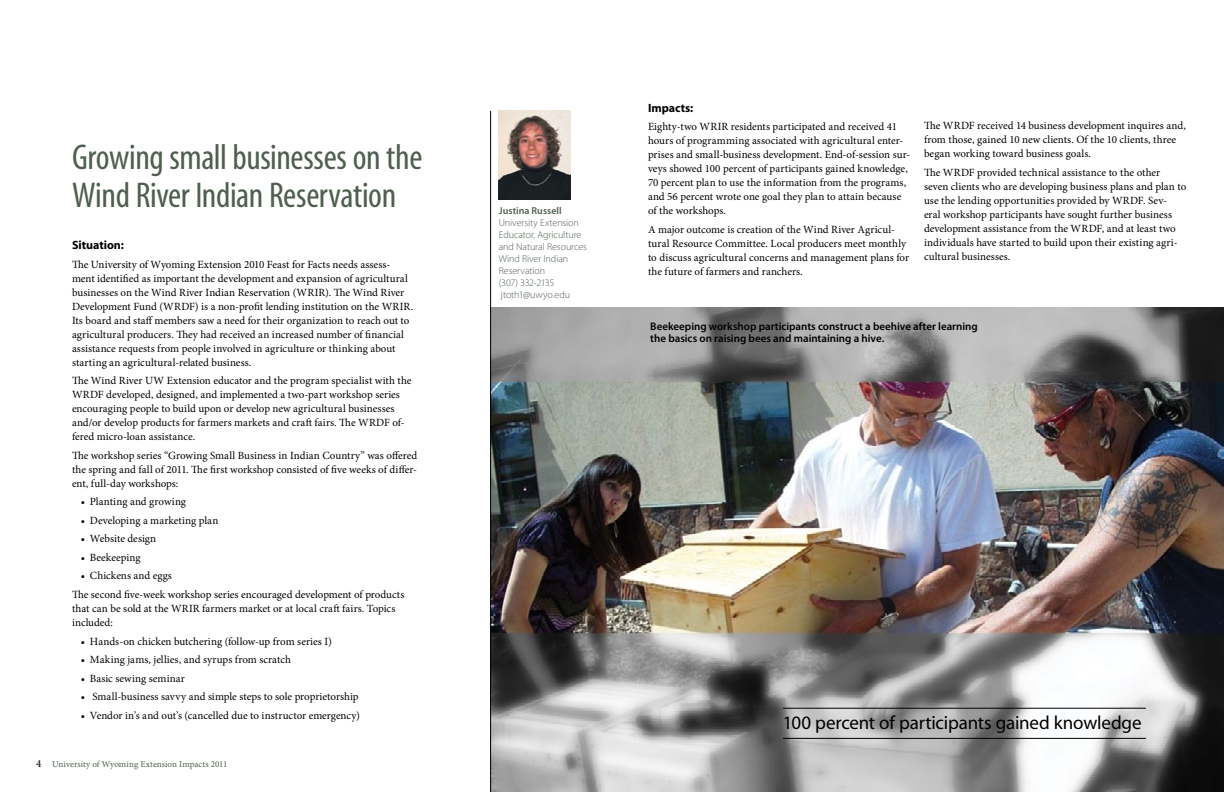
<style>
.page{position:relative;width:1224px;height:792px;background:#fff}
.page>*{position:absolute;margin:0;border:0;box-sizing:border-box;transform-origin:0 0}
.t1{font:condensed 36px/38px "Myriad";letter-spacing:-.01em;color:#4f5f4f}
.t2{font:19px "Myriad";letter-spacing:-.01em;color:#000}
.t3{font:700 12px "Myriad";color:#000}
.t4{font:11px/14px "Minion Pro";color:#000}
.t5{font:600 11px/12px "Myriad Pro";color:#000}
.t6{font:300 10px/12px "Myriad Pro";letter-spacing:-.005em;color:#4f5f4f}
.t7{font:600 10px "Myriad Pro";color:#4f5f4f}
.t8{font:9px "Minion Pro";letter-spacing:.005em;color:#4f5f4f}
.s1{font-size:11px;color:#000}
</style>
<div class="page">
<img style="left:491px;top:308px;width:733px;height:484px">
<img style="left:499px;top:110px;width:72px;height:90px">
<hr style="left:490px;top:111px;width:1px;height:681px;background:#000">
<hr style="left:783px;top:708px;width:363px;height:1px;background:#000">
<hr style="left:783px;top:738px;width:363px;height:1px;background:#000">
<h1 class="t1" style="left:72px;top:139px;width:352px">Growing small businesses on the<br>Wind River Indian Reservation</h1>
<p class="t3" style="left:72px;top:239px;width:53px">Situation:</p>
<p class="t4" style="left:72px;top:257px;width:343px">The University of Wyoming Extension 2010 Feast for Facts needs assess&shy;ment identified as important the development and expansion of agricultural businesses on the Wind River Indian Reservation (WRIR). The Wind River Development Fund (WRDF) is a non-profit lending institution on the WRIR.<br>Its board and staff members saw a need for their organization to reach out to agricultural producers. They had received an increased number of financial assistance requests from people involved in agriculture or thinking about starting an agricultural-related business.</p>
<p class="t4" style="left:72px;top:374px;width:341px">The Wind River UW Extension educator and the program specialist with the WRDF developed, designed, and implemented a two-part workshop series encouraging people to build upon or develop new agricultural businesses and/or develop products for farmers markets and craft fairs. The WRDF of&shy;fered micro-loan assistance.</p>
<p class="t4" style="left:72px;top:449px;width:347px;text-align:justify">The workshop series “Growing Small Business in Indian Country” was offered the spring and fall of 2011. The first workshop consisted of five weeks of differ&shy;ent, full-day workshops:</p>
<p class="t4" style="left:81px;top:495px;width:107px">• Planting and growing</p>
<p class="t4" style="left:81px;top:514px;width:139px">• Developing a marketing plan</p>
<p class="t4" style="left:81px;top:532px;width:77px">• Website design</p>
<p class="t4" style="left:81px;top:551px;width:61px">• Beekeeping</p>
<p class="t4" style="left:72px;top:567px;width:334px;line-height:18.5px;text-indent:9px">• Chickens and eggs<br>The second five-week workshop series encouraged development of products</p>
<p class="t4" style="left:72px;top:602px;width:325px">that can be sold at the WRIR farmers market or at local craft fairs. Topics included:</p>
<p class="t4" style="left:81px;top:634px;width:252px">• Hands-on chicken butchering (follow-up from series I)</p>
<p class="t4" style="left:81px;top:653px;width:211px">• Making jams, jellies, and syrups from scratch</p>
<p class="t4" style="left:81px;top:671px;width:106px">• Basic sewing seminar</p>
<p class="t4" style="left:81px;top:690px;width:279px">• Small-business savvy and simple steps to sole proprietorship</p>
<p class="t4" style="left:81px;top:708px;width:280px">• Vendor in’s and out’s (cancelled due to instructor emergency)</p>
<p class="t8" style="left:36px;top:758px;width:193px"><span class="s1">4</span> University of Wyoming Extension Impacts 2011</p>
<p class="t7" style="left:499px;top:204px;width:64px">Justina Russell</p>
<p class="t6" style="left:499px;top:216px;width:90px">University Extension<br>Educator, Agriculture and Natural Resources<br>Wind River Indian<br>Reservation<br>(307) 332-2135 jtoth1@uwyo.edu</p>
<p class="t3" style="left:648px;top:101px;width:47px">Impacts:</p>
<p class="t4" style="left:648px;top:120px;width:264px">Eighty-two WRIR residents participated and received 41 hours of programming associated with agricultural enter&shy;prises and small-business development. End-of-session sur&shy;veys showed 100 percent of participants gained knowledge, 70 percent plan to use the information from the programs, and 56 percent wrote one goal they plan to attain because of the workshops.</p>
<p class="t4" style="left:648px;top:222px;width:263px">A major outcome is creation of the Wind River Agricul&shy;tural Resource Committee. Local producers meet monthly to discuss agricultural concerns and management plans for the future of farmers and ranchers.</p>
<p class="t4" style="left:924px;top:119px;width:263px">The WRDF received 14 business development inquires and, from those, gained 10 new clients. Of the 10 clients, three began working toward business goals.</p>
<p class="t4" style="left:924px;top:165px;width:264px">The WRDF provided technical assistance to the other seven clients who are developing business plans and plan to use the lending opportunities provided by WRDF. Sev&shy;eral workshop participants have sought further business development assistance from the WRDF, and at least two individuals have started to build upon their existing agri&shy;cultural businesses.</p>
<p class="t5" style="left:650px;top:320px;width:329px">Beekeeping workshop participants construct a beehive after learning the basics on raising bees and maintaining a hive.</p>
<h2 class="t2" style="left:783px;top:713px;width:360px">100 percent of participants gained knowledge</h2>
</div>
